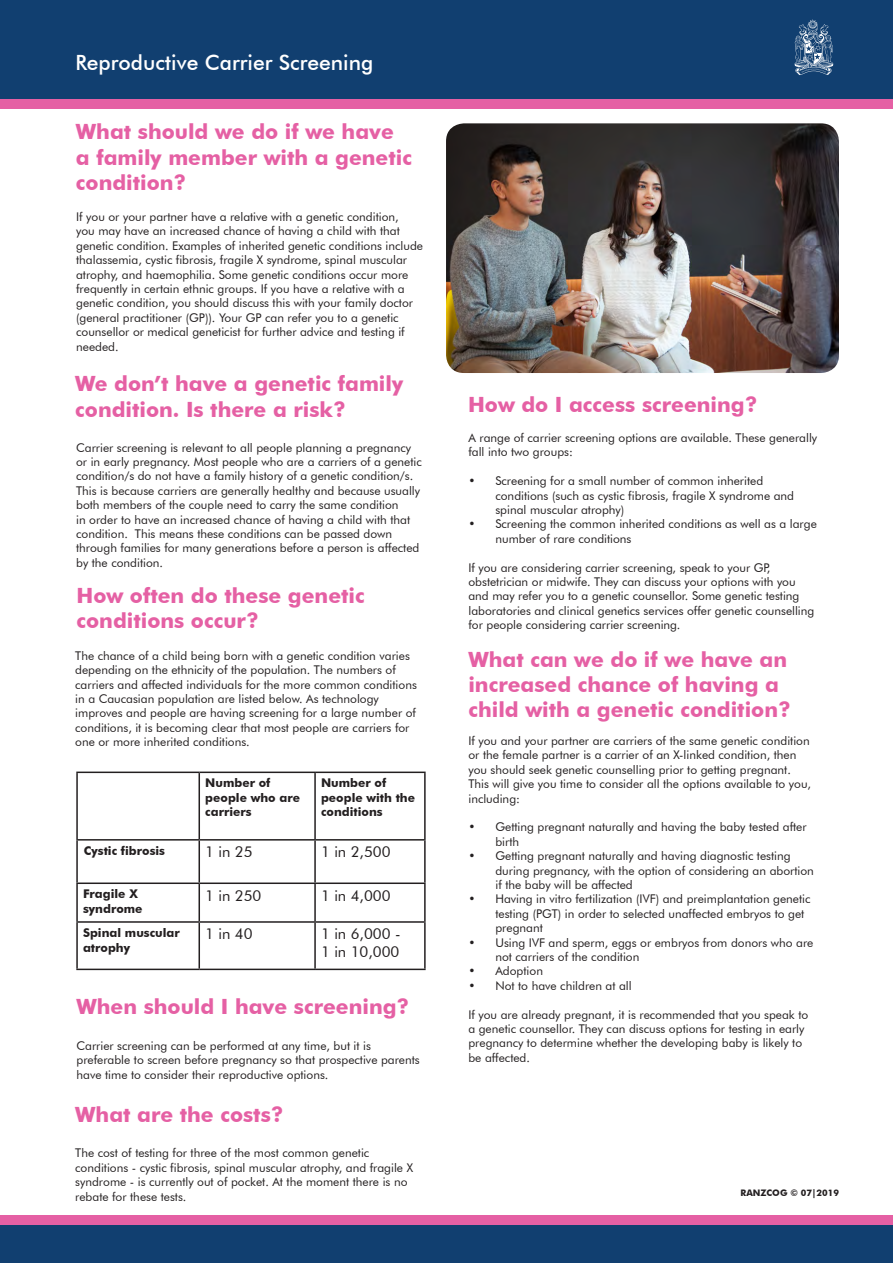
<style>
.page{position:relative;width:893px;height:1263px;background:#fff}
.page>*{position:absolute;margin:0;border:0;box-sizing:border-box;transform-origin:0 0}
.t1{font:700 21px/25.2px "Futura BT";color:#e560a4}
.t2{font:500 21px "Futura BT";color:#fff}
.t3{font:15px "Futura BT";color:#231f20}
.t4{font:12px/14.4px "Futura BT";color:#231f20}
.t5{font:700 12px/14.4px "Futura BT";color:#231f20}
.t6{font:700 9px "Futura BT";color:#231f20}
</style>
<div class="page">
<div style="left:0;top:0;width:893px;height:99px;background:#113f70"></div>
<div style="left:0;top:99px;width:893px;height:10px;background:#e560a4"></div>
<svg style="left:795px;top:19px;width:38px;height:56px"></svg>
<div style="left:0;top:1223px;width:893px;height:40px;background:#113f70"></div>
<div style="left:0;top:1215px;width:893px;height:10px;background:#e560a4"></div>
<img style="left:446px;top:123px;width:393px;height:250px">
<hr style="left:76px;top:771px;width:123px;height:2px;background:#231f20">
<hr style="left:76px;top:773px;width:2px;height:66px;background:#231f20">
<hr style="left:199px;top:771px;width:116px;height:2px;background:#231f20">
<hr style="left:199px;top:773px;width:1px;height:66px;background:#231f20">
<hr style="left:315px;top:771px;width:111px;height:2px;background:#231f20">
<hr style="left:314px;top:773px;width:2px;height:66px;background:#231f20">
<hr style="left:424px;top:773px;width:2px;height:66px;background:#231f20">
<hr style="left:76px;top:839px;width:123px;height:1px;background:#231f20">
<hr style="left:76px;top:840px;width:2px;height:42px;background:#231f20">
<hr style="left:199px;top:839px;width:116px;height:1px;background:#231f20">
<hr style="left:199px;top:840px;width:1px;height:42px;background:#231f20">
<hr style="left:315px;top:839px;width:111px;height:1px;background:#231f20">
<hr style="left:314px;top:840px;width:2px;height:42px;background:#231f20">
<hr style="left:424px;top:840px;width:2px;height:42px;background:#231f20">
<hr style="left:76px;top:882px;width:123px;height:2px;background:#231f20">
<hr style="left:76px;top:884px;width:2px;height:37px;background:#231f20">
<hr style="left:199px;top:882px;width:116px;height:2px;background:#231f20">
<hr style="left:199px;top:884px;width:1px;height:37px;background:#231f20">
<hr style="left:315px;top:882px;width:111px;height:2px;background:#231f20">
<hr style="left:314px;top:884px;width:2px;height:37px;background:#231f20">
<hr style="left:424px;top:884px;width:2px;height:37px;background:#231f20">
<hr style="left:76px;top:921px;width:123px;height:2px;background:#231f20">
<hr style="left:76px;top:923px;width:2px;height:46px;background:#231f20">
<hr style="left:199px;top:921px;width:116px;height:2px;background:#231f20">
<hr style="left:199px;top:923px;width:1px;height:46px;background:#231f20">
<hr style="left:315px;top:921px;width:111px;height:2px;background:#231f20">
<hr style="left:314px;top:923px;width:2px;height:46px;background:#231f20">
<hr style="left:424px;top:923px;width:2px;height:46px;background:#231f20">
<hr style="left:76px;top:969px;width:123px;height:1px;background:#231f20">
<hr style="left:199px;top:969px;width:116px;height:1px;background:#231f20">
<hr style="left:315px;top:969px;width:111px;height:1px;background:#231f20">
<p class="t2" style="left:75px;top:50px;width:299px">Reproductive Carrier Screening</p>
<p class="t1" style="left:76px;top:119px;width:338px">What should we do if we have a family member with a genetic condition?</p>
<p class="t4" style="left:76px;top:209px;width:348px">If you or your partner have a relative with a genetic condition,<br>you may have an increased chance of having a child with that genetic condition. Examples of inherited genetic conditions include thalassemia, cystic fibrosis, fragile X syndrome, spinal muscular atrophy, and haemophilia. Some genetic conditions occur more frequently in certain ethnic groups. If you have a relative with a genetic condition, you should discuss this with your family doctor (general practitioner (GP)). Your GP can refer you to a genetic counsellor or medical geneticist for further advice and testing if needed.</p>
<p class="t1" style="left:75px;top:371px;width:329px">We don’t have a genetic family condition. Is there a risk?</p>
<p class="t4" style="left:76px;top:440px;width:347px">Carrier screening is relevant to all people planning a pregnancy or in early pregnancy. Most people who are a carriers of a genetic condition/s do not have a family history of a genetic condition/s.<br>This is because carriers are generally healthy and because usually both members of the couple need to carry the same condition<br>in order to have an increased chance of having a child with that condition. This means these conditions can be passed down through families for many generations before a person is affected by the condition.</p>
<p class="t1" style="left:77px;top:582px;width:290px">How often do these genetic conditions occur?</p>
<p class="t4" style="left:75px;top:648px;width:343px">The chance of a child being born with a genetic condition varies depending on the ethnicity of the population. The numbers of carriers and affected individuals for the more common conditions in a Caucasian population are listed below. As technology improves and people are having screening for a large number of conditions, it is becoming clear that most people are carriers for one or more inherited conditions.</p>
<p class="t5" style="left:205px;top:776px;width:96px">Number of people who are carriers</p>
<p class="t5" style="left:321px;top:776px;width:96px">Number of people with the conditions</p>
<p class="t5" style="left:84px;top:843px;width:83px">Cystic fibrosis</p>
<p class="t3" style="left:205px;top:843px;width:49px">1 in 25</p>
<p class="t3" style="left:321px;top:843px;width:71px">1 in 2,500</p>
<p class="t5" style="left:83px;top:887px;width:61px">Fragile X syndrome</p>
<p class="t3" style="left:205px;top:886px;width:58px">1 in 250</p>
<p class="t3" style="left:321px;top:886px;width:71px">1 in 4,000</p>
<p class="t5" style="left:83px;top:925px;width:98px">Spinal muscular atrophy</p>
<p class="t3" style="left:205px;top:925px;width:49px">1 in 40</p>
<p class="t3" style="left:321px;top:925px;width:81px">1 in 6,000 -</p>
<p class="t3" style="left:321px;top:943px;width:80px">1 in 10,000</p>
<p class="t1" style="left:77px;top:994px;width:334px">When should I have screening?</p>
<p class="t4" style="left:77px;top:1038px;width:345px">Carrier screening can be performed at any time, but it is preferable to screen before pregnancy so that prospective parents have time to consider their reproductive options.</p>
<p class="t1" style="left:75px;top:1102px;width:210px">What are the costs?</p>
<p class="t4" style="left:75px;top:1146px;width:339px">The cost of testing for three of the most common genetic conditions - cystic fibrosis, spinal muscular atrophy, and fragile X syndrome - is currently out of pocket. At the moment there is no rebate for these tests.</p>
<p class="t1" style="left:468px;top:392px;width:291px">How do I access screening?</p>
<p class="t4" style="left:468px;top:430px;width:350px">A range of carrier screening options are available. These generally fall into two groups:</p>
<p class="t4" style="left:495px;top:474px;width:300px;text-indent:-27px">• Screening for a small number of common inherited conditions (such as cystic fibrosis, fragile X syndrome and spinal muscular atrophy)</p>
<p class="t4" style="left:495px;top:517px;width:323px;text-indent:-27px">• Screening the common inherited conditions as well as a large number of rare conditions</p>
<p class="t4" style="left:468px;top:560px;width:347px">If you are considering carrier screening, speak to your GP, obstetrician or midwife. They can discuss your options with you and may refer you to a genetic counsellor. Some genetic testing laboratories and clinical genetics services offer genetic counselling for people considering carrier screening.</p>
<p class="t1" style="left:468px;top:646px;width:324px">What can we do if we have an increased chance of having a child with a genetic condition?</p>
<p class="t4" style="left:468px;top:733px;width:344px">If you and your partner are carriers of the same genetic condition or the female partner is a carrier of an X-linked condition, then you should seek genetic counselling prior to getting pregnant.<br>This will give you time to consider all the options available to you, including:</p>
<p class="t4" style="left:495px;top:820px;width:313px;text-indent:-27px">• Getting pregnant naturally and having the baby tested after birth</p>
<p class="t4" style="left:495px;top:849px;width:320px;text-indent:-27px">• Getting pregnant naturally and having diagnostic testing during pregnancy, with the option of considering an abortion if the baby will be affected</p>
<p class="t4" style="left:495px;top:892px;width:317px;text-indent:-27px">• Having in vitro fertilization (IVF) and preimplantation genetic testing (PGT) in order to selected unaffected embryos to get pregnant</p>
<p class="t4" style="left:495px;top:935px;width:319px;text-indent:-27px">• Using IVF and sperm, eggs or embryos from donors who are not carriers of the condition</p>
<p class="t4" style="left:468px;top:964px;width:76px">• Adoption</p>
<p class="t4" style="left:468px;top:978px;width:165px">• Not to have children at all</p>
<p class="t4" style="left:468px;top:1007px;width:341px">If you are already pregnant, it is recommended that you speak to a genetic counsellor. They can discuss options for testing in early pregnancy to determine whether the developing baby is likely to be affected.</p>
<p class="t6" style="left:741px;top:1187px;width:100px">RANZCOG © 07|2019</p>
</div>
